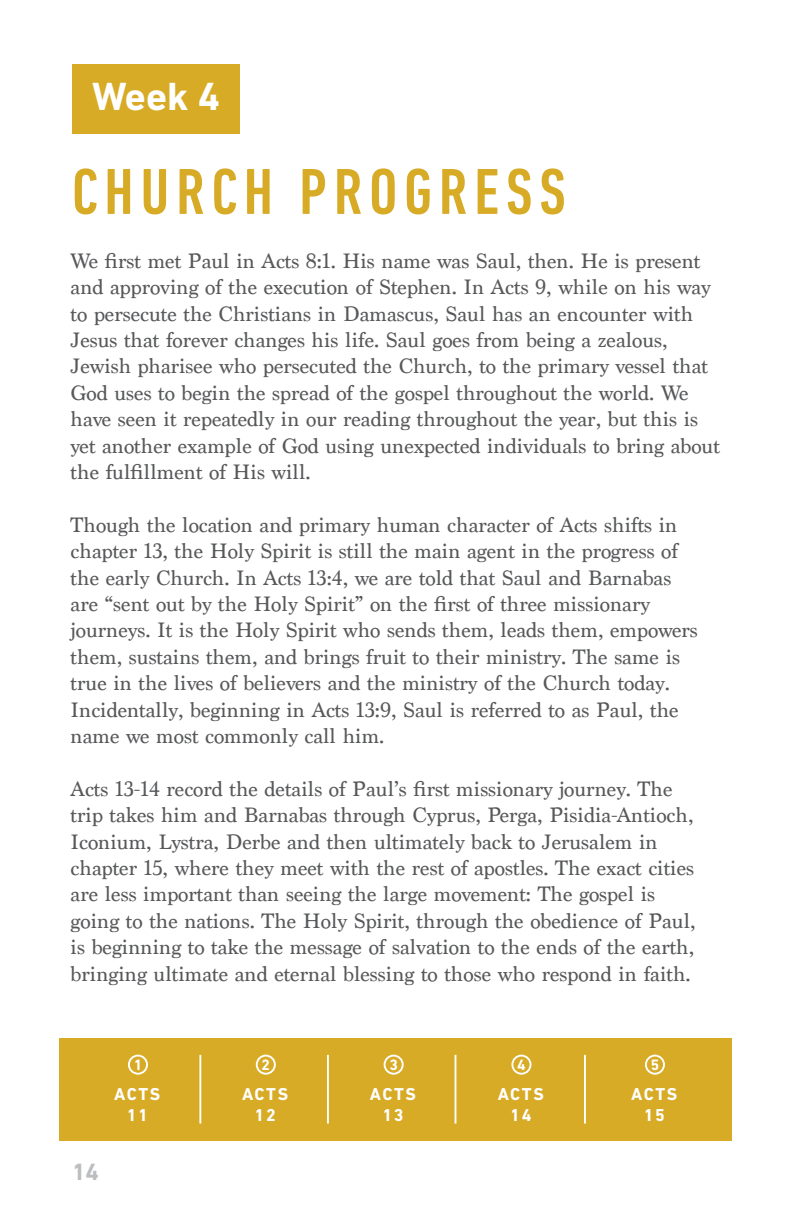
<style>
.page{position:relative;width:792px;height:1224px;background:#fff}
.page>*{position:absolute;margin:0;border:0;box-sizing:border-box;transform-origin:0 0}
.t1{font:500 condensed 66px "DIN Next LT Pro";letter-spacing:.1em;color:#d8ab27}
.t2{font:700 40px "DIN Next LT Pro";color:#fff}
.t3{font:700 24px "DIN Next LT Pro";color:#bcbdc0}
.t4{font:22px/26.4px "Marion";color:#57585a}
.t5{font:700 17.6px/20.8px "DIN Next LT Pro";letter-spacing:.095em;color:#fff;text-align:center}
.t6{font:700 15.2px "DIN Next LT Pro";color:#fff}
</style>
<div class="page">
<div style="left:59px;top:1039px;width:673px;height:102px;background:#d8ab27"></div>
<div style="left:128px;top:1055px;width:20px;height:20px;border:2px solid #fff;border-radius:50%"></div>
<div style="left:511px;top:1055px;width:20px;height:20px;border:2px solid #fff;border-radius:50%"></div>
<div style="left:384px;top:1055px;width:20px;height:20px;border:2px solid #fff;border-radius:50%"></div>
<div style="left:256px;top:1055px;width:20px;height:20px;border:2px solid #fff;border-radius:50%"></div>
<div style="left:645px;top:1055px;width:20px;height:20px;border:2px solid #fff;border-radius:50%"></div>
<hr style="left:199px;top:1055px;width:2px;height:69px;background:#fff">
<hr style="left:327px;top:1055px;width:2px;height:69px;background:#fff">
<hr style="left:455px;top:1055px;width:1px;height:69px;background:#fff">
<hr style="left:584px;top:1055px;width:2px;height:69px;background:#fff">
<div style="left:72px;top:64px;width:167px;height:69px;background:#d8ab27"></div>
<h2 class="t2" style="left:92px;top:73px;width:129px">Week 4</h2>
<h1 class="t1" style="left:72px;top:154px;width:495px">CHURCH PROGRESS</h1>
<p class="t4" style="left:71px;top:248px;width:651px">We first met Paul in Acts 8:1. His name was Saul, then. He is present and approving of the execution of Stephen. In Acts 9, while on his way to persecute the Christians in Damascus, Saul has an encounter with Jesus that forever changes his life. Saul goes from being a zealous, Jewish pharisee who persecuted the Church, to the primary vessel that God uses to begin the spread of the gospel throughout the world. We have seen it repeatedly in our reading throughout the year, but this is yet another example of God using unexpected individuals to bring about the fulfillment of His will.</p>
<p class="t4" style="left:71px;top:512px;width:629px">Though the location and primary human character of Acts shifts in chapter 13, the Holy Spirit is still the main agent in the progress of the early Church. In Acts 13:4, we are told that Saul and Barnabas are “sent out by the Holy Spirit” on the first of three missionary journeys. It is the Holy Spirit who sends them, leads them, empowers them, sustains them, and brings fruit to their ministry. The same is true in the lives of believers and the ministry of the Church today.<br>Incidentally, beginning in Acts 13:9, Saul is referred to as Paul, the name we most commonly call him.</p>
<p class="t4" style="left:71px;top:776px;width:627px">Acts 13-14 record the details of Paul’s first missionary journey. The trip takes him and Barnabas through Cyprus, Perga, Pisidia-Antioch, Iconium, Lystra, Derbe and then ultimately back to Jerusalem in chapter 15, where they meet with the rest of apostles. The exact cities are less important than seeing the large movement: The gospel is going to the nations. The Holy Spirit, through the obedience of Paul, is beginning to take the message of salvation to the ends of the earth, bringing ultimate and eternal blessing to those who respond in faith.</p>
<p class="t6" style="left:134px;top:1056px;width:10px">1</p>
<p class="t5" style="left:114px;top:1084px;width:48px">ACTS<br>11</p>
<p class="t3" style="left:72px;top:1158px;width:28px">14</p>
<p class="t6" style="left:262px;top:1056px;width:10px">2</p>
<p class="t5" style="left:242px;top:1084px;width:48px">ACTS<br>12</p>
<p class="t6" style="left:389px;top:1056px;width:10px">3</p>
<p class="t5" style="left:370px;top:1084px;width:48px">ACTS<br>13</p>
<p class="t6" style="left:517px;top:1056px;width:10px">4</p>
<p class="t5" style="left:498px;top:1084px;width:48px">ACTS<br>14</p>
<p class="t6" style="left:651px;top:1056px;width:10px">5</p>
<p class="t5" style="left:631px;top:1084px;width:48px">ACTS<br>15</p>
</div>
